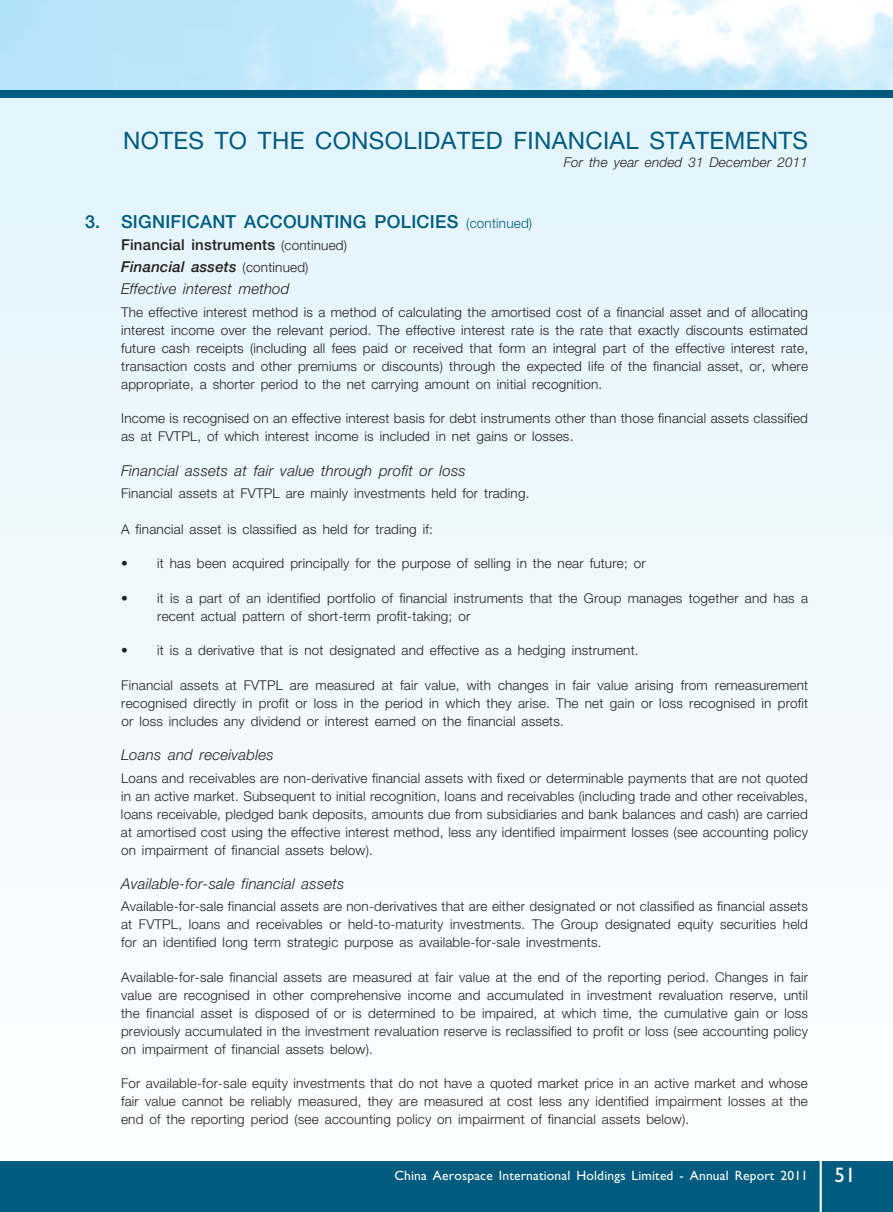
<style>
.page{position:relative;width:893px;height:1212px;background:#fff}
.page>*{position:absolute;margin:0;border:0;box-sizing:border-box;transform-origin:0 0}
.t1{font:24px "Helvetica Neue LT Std";letter-spacing:.015em;color:#005b7f}
.t2{font:21px "Gill Sans Std";color:#fff}
.t3{font:500 18px "Helvetica Neue LT Std";letter-spacing:.015em;color:#005b7f}
.t4{font:italic 300 15px/22.2px "Helvetica Neue LT Std";letter-spacing:.015em;color:#231f20}
.t5{font:300 13.5px/18px "Helvetica Neue LT Std";letter-spacing:.015em;color:#231f20;text-align:justify}
.t6{font:13.5px "Gill Sans Std";letter-spacing:.015em;color:#fff}
.t7{font:italic 300 13.5px "Helvetica Neue LT Std";letter-spacing:.015em;color:#231f20}
.s1{font-weight:300;font-size:13.5px}
.s2{font-weight:500;font-style:normal}
.s3{font-style:normal;font-size:13.5px}
.s4{font-weight:500}
</style>
<div class="page">
<div style="left:0;top:95px;width:893px;height:1117px;background:#f0f9fd"></div>
<img style="left:0;top:0;width:893px;height:91px">
<div style="left:0;top:91px;width:893px;height:7px;background:#005b7f"></div>
<div style="left:0;top:1161px;width:893px;height:51px;background:#005b7f"></div>
<hr style="left:820px;top:1161px;width:2px;height:51px;background:#fff">
<h1 class="t1" style="left:123px;top:126px;width:686px">NOTES TO THE CONSOLIDATED FINANCIAL STATEMENTS</h1>
<p class="t7" style="left:564px;top:154px;width:246px">For the year ended 31 December 2011</p>
<h3 class="t3" style="left:85px;top:210px;width:449px">3. SIGNIFICANT ACCOUNTING POLICIES <span class="s1">(continued)</span></h3>
<p class="t4" style="left:121px;top:233px;width:228px"><span class="s2">Financial instruments</span> <span class="s3">(continued)<br></span><span class="s4">Financial assets</span> <span class="s3">(continued)<br></span>Effective interest method</p>
<p class="t5" style="left:121px;top:302px;width:688px">The effective interest method is a method of calculating the amortised cost of a financial asset and of allocating interest income over the relevant period. The effective interest rate is the rate that exactly discounts estimated future cash receipts (including all fees paid or received that form an integral part of the effective interest rate, transaction costs and other premiums or discounts) through the expected life of the financial asset, or, where appropriate, a shorter period to the net carrying amount on initial recognition.</p>
<p class="t5" style="left:121px;top:409px;width:688px">Income is recognised on an effective interest basis for debt instruments other than those financial assets classified as at FVTPL, of which interest income is included in net gains or losses.</p>
<p class="t4" style="left:121px;top:459px;width:346px">Financial assets at fair value through profit or loss</p>
<p class="t5" style="left:121px;top:484px;width:410px">Financial assets at FVTPL are mainly investments held for trading.</p>
<p class="t5" style="left:121px;top:520px;width:313px">A financial asset is classified as held for trading if:</p>
<p class="t5" style="left:121px;top:554px;width:526px">• it has been acquired principally for the purpose of selling in the near future; or</p>
<p class="t5" style="left:157px;top:589px;width:652px;text-indent:-36px">• it is a part of an identified portfolio of financial instruments that the Group manages together and has a recent actual pattern of short-term profit-taking; or</p>
<p class="t5" style="left:121px;top:641px;width:519px">• it is a derivative that is not designated and effective as a hedging instrument.</p>
<p class="t5" style="left:121px;top:676px;width:688px">Financial assets at FVTPL are measured at fair value, with changes in fair value arising from remeasurement recognised directly in profit or loss in the period in which they arise. The net gain or loss recognised in profit or loss includes any dividend or interest earned on the financial assets.</p>
<p class="t4" style="left:121px;top:744px;width:154px">Loans and receivables</p>
<p class="t5" style="left:121px;top:768px;width:688px">Loans and receivables are non-derivative financial assets with fixed or determinable payments that are not quoted in an active market. Subsequent to initial recognition, loans and receivables (including trade and other receivables, loans receivable, pledged bank deposits, amounts due from subsidiaries and bank balances and cash) are carried at amortised cost using the effective interest method, less any identified impairment losses (see accounting policy on impairment of financial assets below).</p>
<p class="t4" style="left:121px;top:872px;width:225px">Available-for-sale financial assets</p>
<p class="t5" style="left:121px;top:897px;width:688px">Available-for-sale financial assets are non-derivatives that are either designated or not classified as financial assets at FVTPL, loans and receivables or held-to-maturity investments. The Group designated equity securities held for an identified long term strategic purpose as available-for-sale investments.</p>
<p class="t5" style="left:121px;top:968px;width:688px">Available-for-sale financial assets are measured at fair value at the end of the reporting period. Changes in fair value are recognised in other comprehensive income and accumulated in investment revaluation reserve, until the financial asset is disposed of or is determined to be impaired, at which time, the cumulative gain or loss previously accumulated in the investment revaluation reserve is reclassified to profit or loss (see accounting policy on impairment of financial assets below).</p>
<p class="t5" style="left:121px;top:1074px;width:688px">For available-for-sale equity investments that do not have a quoted market price in an active market and whose fair value cannot be reliably measured, they are measured at cost less any identified impairment losses at the end of the reporting period (see accounting policy on impairment of financial assets below).</p>
<p class="t6" style="left:394px;top:1167px;width:415px">China Aerospace International Holdings Limited - Annual Report 2011</p>
<h2 class="t2" style="left:834px;top:1163px;width:23px">51</h2>
</div>
